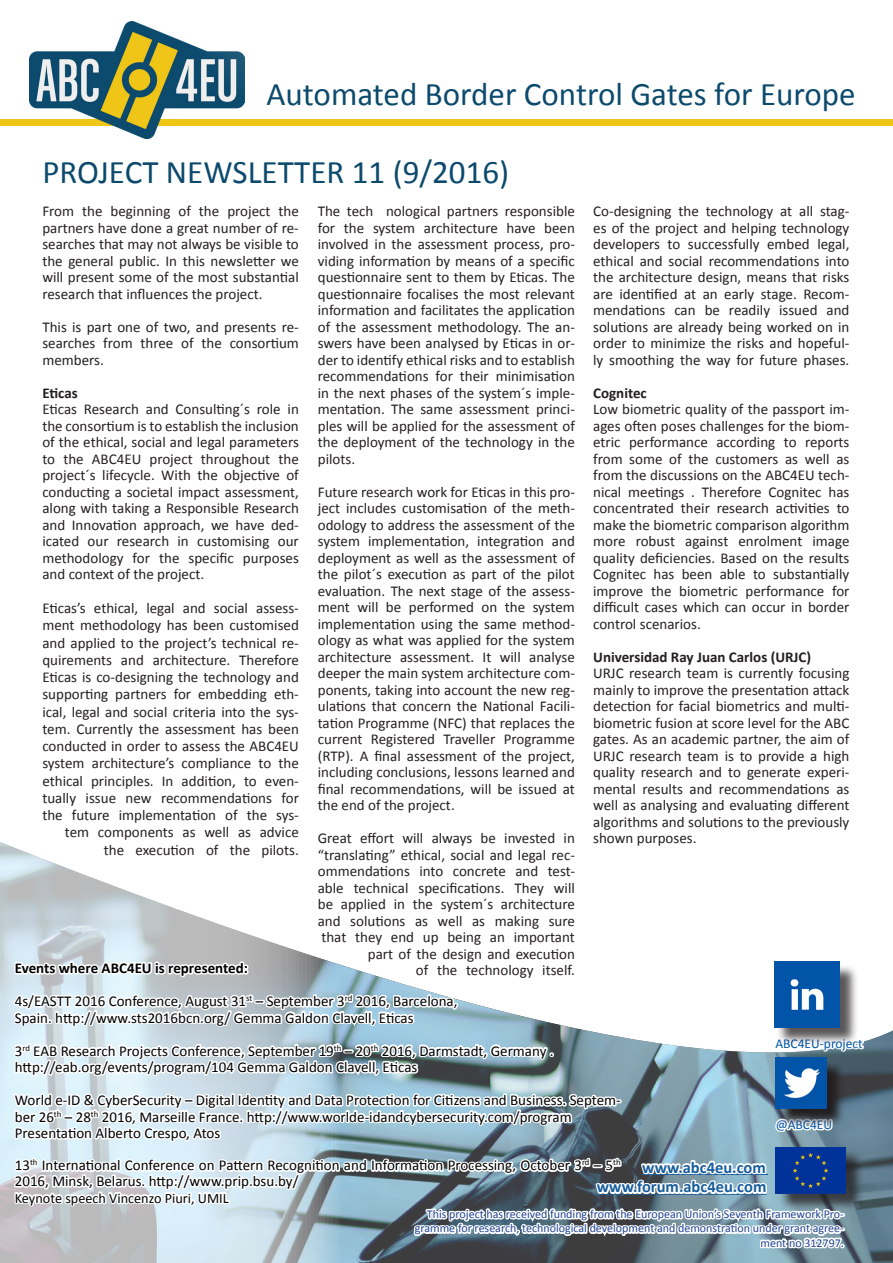
<style>
.page{position:relative;width:893px;height:1263px;background:#fff}
.page>*{position:absolute;margin:0;border:0;box-sizing:border-box;transform-origin:0 0}
.t1{font:33px "Calibri";color:#0c4a6d}
.t2{font:700 16.5px "Calibri";color:#175d9e}
.t3{font:15px/16.5px "Calibri";color:#231f20;text-align:justify}
.t4{font:15px/16.5px "Calibri";color:#000001}
.t5{font:700 15px "Calibri";color:#231f20}
.t6{font:700 15px "Calibri";color:#000001}
.t7{font:14.25px "Calibri";color:#000001}
.t8{font:13.5px "Calibri";color:#0154a8}
.t9{font:12px/14.4px "Calibri";color:#204392;text-align:right}
</style>
<div class="page">
<img style="left:0;top:842px;width:893px;height:421px">
<div style="left:0;top:119px;width:893px;height:7px;background:#efc516"></div>
<img style="left:29px;top:21px;width:216px;height:118px">
<svg style="left:10px;top:942px;width:856px;height:319px"></svg>
<svg style="left:778px;top:1060px;width:67px;height:67px;background:#575e63"></svg>
<img style="left:776px;top:1058px;width:51px;height:51px">
<div style="left:776px;top:964px;width:82px;height:82px;background:#231f20;opacity:.75"></div>
<img style="left:774px;top:962px;width:66px;height:65px">
<p class="t1" style="left:266px;top:73px;width:591px">Automated Border Control Gates for Europe</p>
<p class="t1" style="left:42px;top:151px;width:468px">PROJECT NEWSLETTER 11 (9/2016)</p>
<p class="t3" style="left:42px;top:203px;width:258px">From the beginning of the project the partners have done a great number of re&shy;searches that may not always be visible to the general public. In this newsletter we will present some of the most substantial research that influences the project.</p>
<p class="t3" style="left:42px;top:319px;width:258px">This is part one of two, and presents re&shy;searches from three of the consortium members.</p>
<p class="t5" style="left:42px;top:383px;width:37px">Eticas</p>
<p class="t3" style="left:42px;top:401px;width:258px">Eticas Research and Consulting´s role in the consortium is to establish the inclusion of the ethical, social and legal parameters to the ABC4EU project throughout the project´s lifecycle. With the objective of conducting a societal impact assessment, along with taking a Responsible Research and Innovation approach, we have ded&shy;icated our research in customising our methodology for the specific purposes and context of the project.</p>
<p class="t3" style="left:42px;top:600px;width:258px;line-height:17.2px;text-align:right">Eticas’s ethical, legal and social assess&shy;ment methodology has been customised and applied to the project’s technical re&shy;quirements and architecture. Therefore Eticas is co-designing the technology and supporting partners for embedding eth&shy;ical, legal and social criteria into the sys&shy;tem. Currently the assessment has been conducted in order to assess the ABC4EU system architecture’s compliance to the ethical principles. In addition, to even&shy;tually issue new recommendations for the future implementation of the sys&shy;tem components as well as advice the execution of the pilots.</p>
<p class="t3" style="left:318px;top:203px;width:259px">The tech nological partners responsible for the system architecture have been involved in the assessment process, pro&shy;viding information by means of a specific questionnaire sent to them by Eticas. The questionnaire focalises the most relevant information and facilitates the application of the assessment methodology. The an&shy;swers have been analysed by Eticas in or&shy;der to identify ethical risks and to establish recommendations for their minimisation in the next phases of the system´s imple&shy;mentation. The same assessment princi&shy;ples will be applied for the assessment of the deployment of the technology in the pilots.</p>
<p class="t3" style="left:318px;top:484px;width:259px">Future research work for Eticas in this pro&shy;ject includes customisation of the meth&shy;odology to address the assessment of the system implementation, integration and deployment as well as the assessment of the pilot´s execution as part of the pilot evaluation. The next stage of the assess&shy;ment will be performed on the system implementation using the same method&shy;ology as what was applied for the system architecture assessment. It will analyse deeper the main system architecture com&shy;ponents, taking into account the new reg&shy;ulations that concern the National Facili&shy;tation Programme (NFC) that replaces the current Registered Traveller Programme (RTP). A final assessment of the project, including conclusions, lessons learned and final recommendations, will be issued at the end of the project.</p>
<p class="t3" style="left:318px;top:830px;width:259px;text-align:right">Great effort will always be invested in “translating” ethical, social and legal rec&shy;ommendations into concrete and test&shy;able technical specifications. They will be applied in the system´s architecture and solutions as well as making sure that they end up being an important part of the design and execution</p>
<p class="t3" style="left:416px;top:962px;width:160px">of the technology itself.</p>
<p class="t3" style="left:593px;top:203px;width:258px">Co-designing the technology at all stag&shy;es of the project and helping technology developers to successfully embed legal, ethical and social recommendations into the architecture design, means that risks are identified at an early stage. Recom&shy;mendations can be readily issued and solutions are already being worked on in order to minimize the risks and hopeful&shy;ly smoothing the way for future phases.</p>
<p class="t5" style="left:593px;top:383px;width:55px">Cognitec</p>
<p class="t3" style="left:593px;top:401px;width:258px">Low biometric quality of the passport im&shy;ages often poses challenges for the biom&shy;etric performance according to reports from some of the customers as well as from the discussions on the ABC4EU tech&shy;nical meetings . Therefore Cognitec has concentrated their research activities to make the biometric comparison algorithm more robust against enrolment image quality deficiencies. Based on the results Cognitec has been able to substantially improve the biometric performance for difficult cases which can occur in border control scenarios.</p>
<p class="t5" style="left:593px;top:647px;width:220px">Universidad Ray Juan Carlos (URJC)</p>
<p class="t3" style="left:593px;top:665px;width:258px">URJC research team is currently focusing mainly to improve the presentation attack detection for facial biometrics and multi&shy;biometric fusion at score level for the ABC gates. As an academic partner, the aim of URJC research team is to provide a high quality research and to generate experi&shy;mental results and recommendations as well as analysing and evaluating different algorithms and solutions to the previously shown purposes.</p>
<p class="t6" style="left:15px;top:958px;width:235px">Events where ABC4EU is represented:</p>
<p class="t4" style="left:15px;top:993px;width:444px">4s/EASTT 2016 Conference, August 31<sup>st</sup> – September 3<sup>rd</sup> 2016, Barcelona,</p>
<p class="t4" style="left:15px;top:1009px;width:400px">Spain. http://www.sts2016bcn.org/ Gemma Galdon Clavell, Eticas</p>
<p class="t4" style="left:15px;top:1042px;width:540px">3<sup>rd</sup> EAB Research Projects Conference, September 19<sup>th</sup> – 20<sup>th</sup> 2016, Darmstadt, Germany .</p>
<p class="t4" style="left:15px;top:1059px;width:404px">http://eab.org/events/program/104 Gemma Galdon Clavell, Eticas</p>
<p class="t4" style="left:15px;top:1092px;width:607px">World e-ID &amp; CyberSecurity – Digital Identity and Data Protection for Citizens and Business. Septem&shy;ber 26<sup>th</sup> – 28<sup>th</sup> 2016, Marseille France. http://www.worlde-idandcybersecurity.com/program</p>
<p class="t4" style="left:15px;top:1125px;width:207px">Presentation Alberto Crespo, Atos</p>
<p class="t4" style="left:15px;top:1157px;width:607px;line-height:15.8px">13<sup>th</sup> International Conference on Pattern Recognition and Information Processing, October 3<sup>rd</sup> – 5<sup>th<br></sup>2016, Minsk, Belarus. http://www.prip.bsu.by/</p>
<p class="t7" style="left:15px;top:1189px;width:216px">Keynote speech Vincenzo Piuri, UMIL</p>
<p class="t8" style="left:775px;top:1035px;width:89px">ABC4EU-project</p>
<p class="t8" style="left:776px;top:1116px;width:58px">@ABC4EU</p>
<p class="t2" style="left:642px;top:1156px;width:125px">www.abc4eu.com</p>
<p class="t2" style="left:597px;top:1176px;width:171px">www.forum.abc4eu.com</p>
<p class="t9" style="left:415px;top:1207px;width:431px">This project has received funding from the European Union’s Seventh Framework Pro&shy;gramme for research, technological development and demonstration under grant agree&shy;ment no 312797.</p>
</div>
